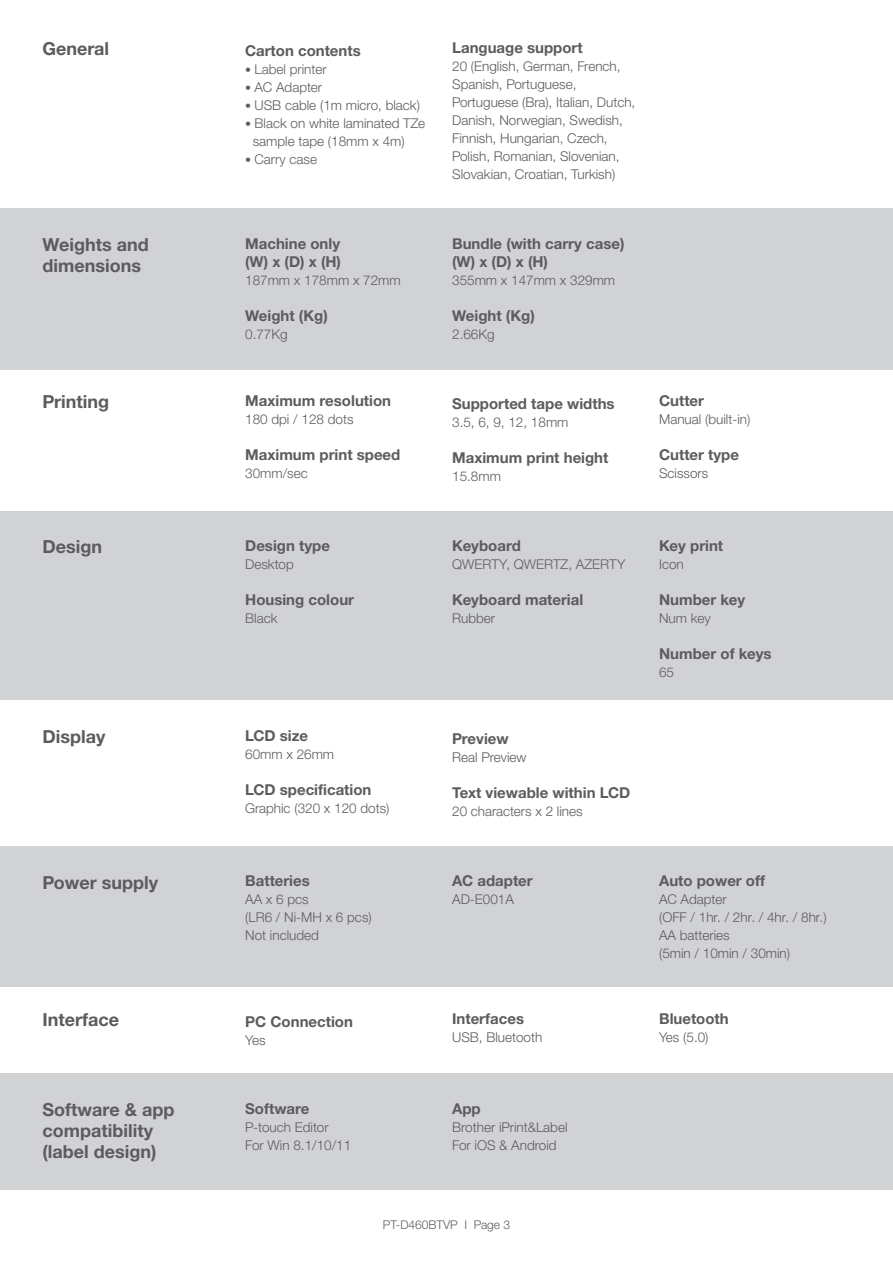
<style>
.page{position:relative;width:893px;height:1263px;background:#fff}
.page>*{position:absolute;margin:0;border:0;box-sizing:border-box;transform-origin:0 0}
.Body{font:700 18px/21px "Helvetica Neue LTW1 G";color:#5c5c5f}
.Body-2{font:700 15px "Helvetica Neue LTW1 G";color:#5c5c5f}
.Body-3{font:300 13.5px/18px "Helvetica Neue LTW1 G";color:#5c5c5f}
.Body-4{font:300 12px "Helvetica Neue LTW1 G";color:#5c5c5f}
.s1{font-size:12px}
</style>
<div class="page">
<div style="left:0;top:1073px;width:893px;height:116px;background:#d1d2d4"></div>
<div style="left:0;top:512px;width:893px;height:188px;background:#d1d2d4"></div>
<div style="left:0;top:846px;width:893px;height:140px;background:#d1d2d4"></div>
<div style="left:0;top:208px;width:893px;height:162px;background:#d1d2d4"></div>
<p class="Body" style="left:43px;top:38px;width:68px">General</p>
<p class="Body-2" style="left:245px;top:42px;width:117px">Carton contents</p>
<p class="Body-3" style="left:245px;top:61px;width:83px"><span class="s1">•</span> Label printer</p>
<p class="Body-3" style="left:245px;top:79px;width:78px"><span class="s1">•</span> AC Adapter</p>
<p class="Body-3" style="left:245px;top:97px;width:176px"><span class="s1">•</span> USB cable (1m micro, black)</p>
<p class="Body-3" style="left:253px;top:115px;width:174px;text-indent:-8px"><span class="s1">•</span> Black on white laminated TZe sample tape (18mm x 4m)</p>
<p class="Body-3" style="left:245px;top:151px;width:73px"><span class="s1">•</span> Carry case</p>
<p class="Body" style="left:43px;top:234px;width:108px">Weights and dimensions</p>
<p class="Body-2" style="left:245px;top:234px;width:96px">Machine only</p>
<p class="Body-2" style="left:245px;top:252px;width:97px">(W) x (D) x (H)</p>
<p class="Body-3" style="left:245px;top:271px;width:157px">187mm x 178mm x 72mm</p>
<p class="Body-2" style="left:245px;top:306px;width:84px">Weight (Kg)</p>
<p class="Body-3" style="left:245px;top:325px;width:44px">0.77Kg</p>
<p class="Body" style="left:43px;top:391px;width:68px">Printing</p>
<p class="Body-2" style="left:245px;top:391px;width:147px">Maximum resolution</p>
<p class="Body-3" style="left:245px;top:410px;width:110px">180 dpi / 128 dots</p>
<p class="Body-2" style="left:245px;top:445px;width:157px">Maximum print speed</p>
<p class="Body-3" style="left:245px;top:464px;width:64px">30mm/sec</p>
<p class="Body" style="left:43px;top:536px;width:61px">Design</p>
<p class="Body-2" style="left:245px;top:536px;width:86px">Design type</p>
<p class="Body-3" style="left:245px;top:555px;width:50px">Desktop</p>
<p class="Body-2" style="left:245px;top:590px;width:110px">Housing colour</p>
<p class="Body-3" style="left:245px;top:609px;width:34px">Black</p>
<p class="Body-2" style="left:452px;top:39px;width:132px">Language support</p>
<p class="Body-3" style="left:452px;top:57px;width:185px">20 (English, German, French,<br>Spanish, Portuguese,<br>Portuguese (Bra), Italian, Dutch,<br>Danish, Norwegian, Swedish,<br>Finnish, Hungarian, Czech,<br>Polish, Romanian, Slovenian,<br>Slovakian, Croatian, Turkish)</p>
<p class="Body-2" style="left:452px;top:234px;width:174px">Bundle (with carry case)</p>
<p class="Body-2" style="left:452px;top:252px;width:97px">(W) x (D) x (H)</p>
<p class="Body-3" style="left:452px;top:271px;width:165px">355mm x 147mm x 329mm</p>
<p class="Body-2" style="left:452px;top:306px;width:84px">Weight (Kg)</p>
<p class="Body-3" style="left:452px;top:325px;width:44px">2.66Kg</p>
<p class="Body-2" style="left:452px;top:394px;width:164px">Supported tape widths</p>
<p class="Body-3" style="left:452px;top:413px;width:118px">3.5, 6, 9, 12, 18mm</p>
<p class="Body-2" style="left:452px;top:448px;width:158px">Maximum print height</p>
<p class="Body-3" style="left:452px;top:467px;width:50px">15.8mm</p>
<p class="Body-2" style="left:452px;top:536px;width:70px">Keyboard</p>
<p class="Body-3" style="left:452px;top:555px;width:175px">QWERTY, QWERTZ, AZERTY</p>
<p class="Body-2" style="left:452px;top:590px;width:133px">Keyboard material</p>
<p class="Body-3" style="left:452px;top:609px;width:45px">Rubber</p>
<p class="Body" style="left:43px;top:726px;width:64px">Display</p>
<p class="Body-2" style="left:245px;top:726px;width:64px">LCD size</p>
<p class="Body-3" style="left:245px;top:745px;width:91px">60mm x 26mm</p>
<p class="Body-2" style="left:245px;top:780px;width:128px">LCD specification</p>
<p class="Body-3" style="left:245px;top:799px;width:146px">Graphic (320 x 120 dots)</p>
<p class="Body" style="left:43px;top:871px;width:117px">Power supply</p>
<p class="Body-2" style="left:245px;top:872px;width:66px">Batteries</p>
<p class="Body-3" style="left:245px;top:890px;width:128px">AA x 6 pcs<br>(LR6 / Ni-MH x 6 pcs)<br>Not included</p>
<p class="Body" style="left:43px;top:1009px;width:78px">Interface</p>
<p class="Body-2" style="left:245px;top:1012px;width:109px">PC Connection</p>
<p class="Body-3" style="left:245px;top:1031px;width:22px">Yes</p>
<p class="Body" style="left:43px;top:1099px;width:133px">Software &amp; app compatibility</p>
<p class="Body" style="left:43px;top:1141px;width:115px">(label design)</p>
<p class="Body-2" style="left:245px;top:1099px;width:66px">Software</p>
<p class="Body-3" style="left:245px;top:1118px;width:85px">P-touch Editor</p>
<p class="Body-3" style="left:245px;top:1136px;width:108px">For Win 8.1/10/11</p>
<p class="Body-2" style="left:452px;top:729px;width:58px">Preview</p>
<p class="Body-3" style="left:452px;top:748px;width:76px">Real Preview</p>
<p class="Body-2" style="left:452px;top:783px;width:180px">Text viewable within LCD</p>
<p class="Body-3" style="left:452px;top:802px;width:132px">20 characters x 2 lines</p>
<p class="Body-2" style="left:452px;top:872px;width:82px">AC adapter</p>
<p class="Body-3" style="left:452px;top:890px;width:63px">AD-E001A</p>
<p class="Body-2" style="left:452px;top:1009px;width:73px">Interfaces</p>
<p class="Body-3" style="left:452px;top:1028px;width:92px">USB, Bluetooth</p>
<p class="Body-2" style="left:452px;top:1099px;width:30px">App</p>
<p class="Body-3" style="left:452px;top:1118px;width:117px">Brother iPrint&amp;Label</p>
<p class="Body-3" style="left:452px;top:1136px;width:106px">For iOS &amp; Android</p>
<p class="Body-4" style="left:383px;top:1217px;width:129px">PT-D460BTVP I Page 3</p>
<p class="Body-2" style="left:659px;top:391px;width:46px">Cutter</p>
<p class="Body-3" style="left:659px;top:410px;width:93px">Manual (built-in)</p>
<p class="Body-2" style="left:659px;top:445px;width:81px">Cutter type</p>
<p class="Body-3" style="left:659px;top:464px;width:51px">Scissors</p>
<p class="Body-2" style="left:659px;top:536px;width:66px">Key print</p>
<p class="Body-3" style="left:659px;top:555px;width:26px">Icon</p>
<p class="Body-2" style="left:659px;top:590px;width:88px">Number key</p>
<p class="Body-3" style="left:659px;top:609px;width:53px">Num key</p>
<p class="Body-2" style="left:659px;top:644px;width:114px">Number of keys</p>
<p class="Body-3" style="left:659px;top:663px;width:17px">65</p>
<p class="Body-2" style="left:659px;top:872px;width:108px">Auto power off</p>
<p class="Body-3" style="left:659px;top:890px;width:69px">AC Adapter</p>
<p class="Body-3" style="left:659px;top:908px;width:169px">(OFF / 1hr. / 2hr. / 4hr. / 8hr.)</p>
<p class="Body-3" style="left:659px;top:926px;width:72px">AA batteries</p>
<p class="Body-3" style="left:659px;top:944px;width:133px">(5min / 10min / 30min)</p>
<p class="Body-2" style="left:659px;top:1009px;width:71px">Bluetooth</p>
<p class="Body-3" style="left:659px;top:1028px;width:51px">Yes (5.0)</p>
</div>
